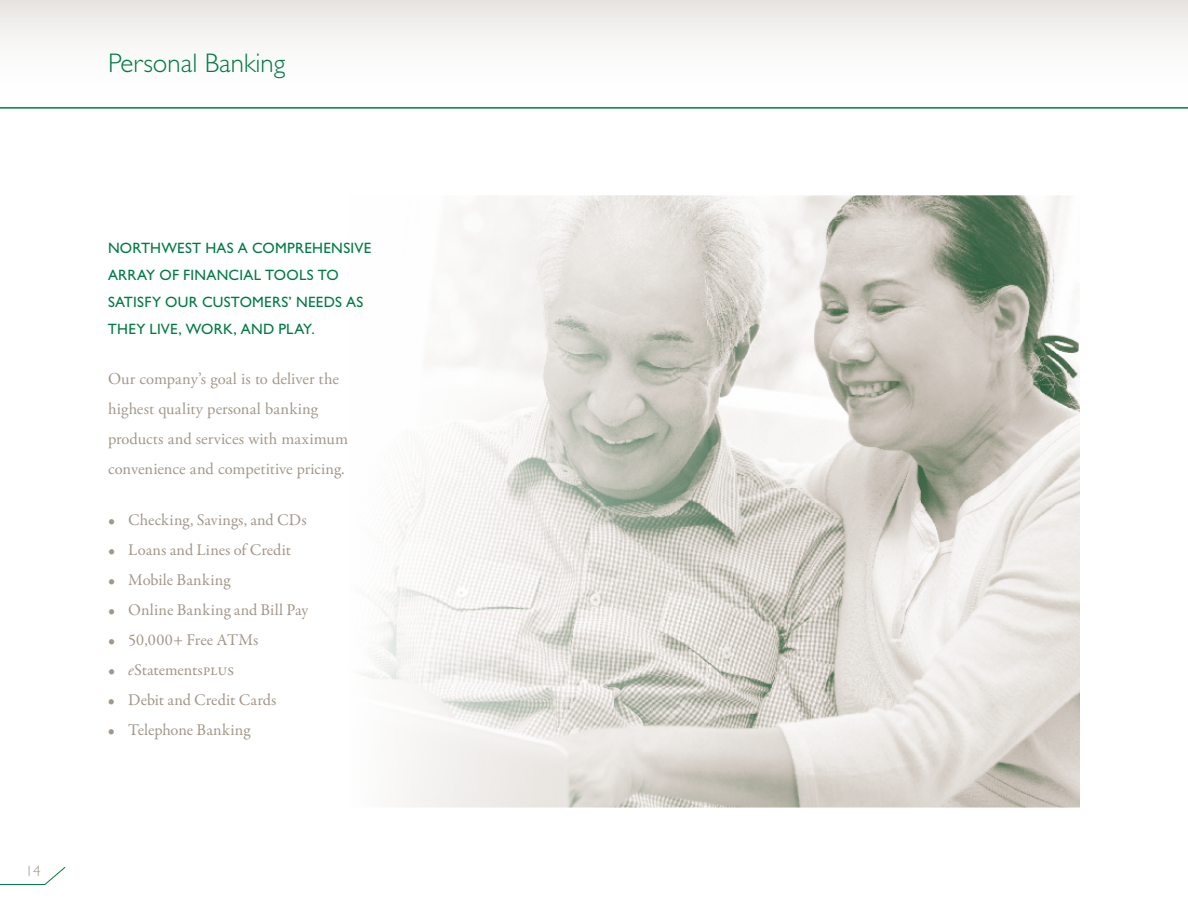
<style>
.page{position:relative;width:1188px;height:918px;background:#fff}
.page>*{position:absolute;margin:0;border:0;box-sizing:border-box;transform-origin:0 0}
.t1{font:300 27px "Gill Sans Std";color:#007a46}
.t2{font:16.5px "Garamond Premr Pro";color:#a2978a}
.t3{font:16.5px/30px "Adobe Garamond Pro";letter-spacing:.005em;color:#a2978a}
.t4{font:15px/27px "Gill Sans Std";letter-spacing:.015em;color:#007a46}
.t5{font:300 15px "Gill Sans Std";color:#a2978a}
.s1{font-family:"Garamond Premr Pro"}
.s2{font-style:italic}
</style>
<div class="page">
<svg style="left:0;top:867px;width:66px;height:18px"></svg>
<svg style="left:0;top:0;width:1188px;height:109px"></svg>
<img style="left:364px;top:195px;width:716px;height:613px">
<p class="t5" style="left:26px;top:863px;width:16px">14</p>
<h1 class="t1" style="left:108px;top:48px;width:179px">Personal Banking</h1>
<p class="t4" style="left:108px;top:235px;width:256px">NORTHWEST HAS A COMPREHENSIVE<br>ARRAY OF FINANCIAL TOOLS TO<br>SATISFY OUR CUSTOMERS’ NEEDS</p>
<p class="t4" style="left:346px;top:289px;width:18px">AS</p>
<p class="t4" style="left:108px;top:316px;width:208px">THEY LIVE, WORK, AND PLAY.</p>
<p class="t3" style="left:108px;top:365px;width:242px">Our company’s goal is to deliver the highest quality personal banking products and services with maximum convenience and competitive <span class="s1">pricing.</span></p>
<p class="t2" style="left:108px;top:510px;width:200px">• Checking, Savings, and CDs</p>
<p class="t2" style="left:108px;top:540px;width:185px">• Loans and Lines of Credit</p>
<p class="t2" style="left:108px;top:570px;width:124px">• Mobile Banking</p>
<p class="t2" style="left:108px;top:600px;width:202px">• Online Banking and Bill Pay</p>
<p class="t2" style="left:108px;top:630px;width:152px">• 50,000+ Free ATMs</p>
<p class="t2" style="left:108px;top:660px;width:128px">• <span class="s2">e</span>Statementsplus</p>
<p class="t2" style="left:108px;top:690px;width:170px">• Debit and Credit Cards</p>
<p class="t2" style="left:108px;top:720px;width:144px">• Telephone Banking</p>
</div>
